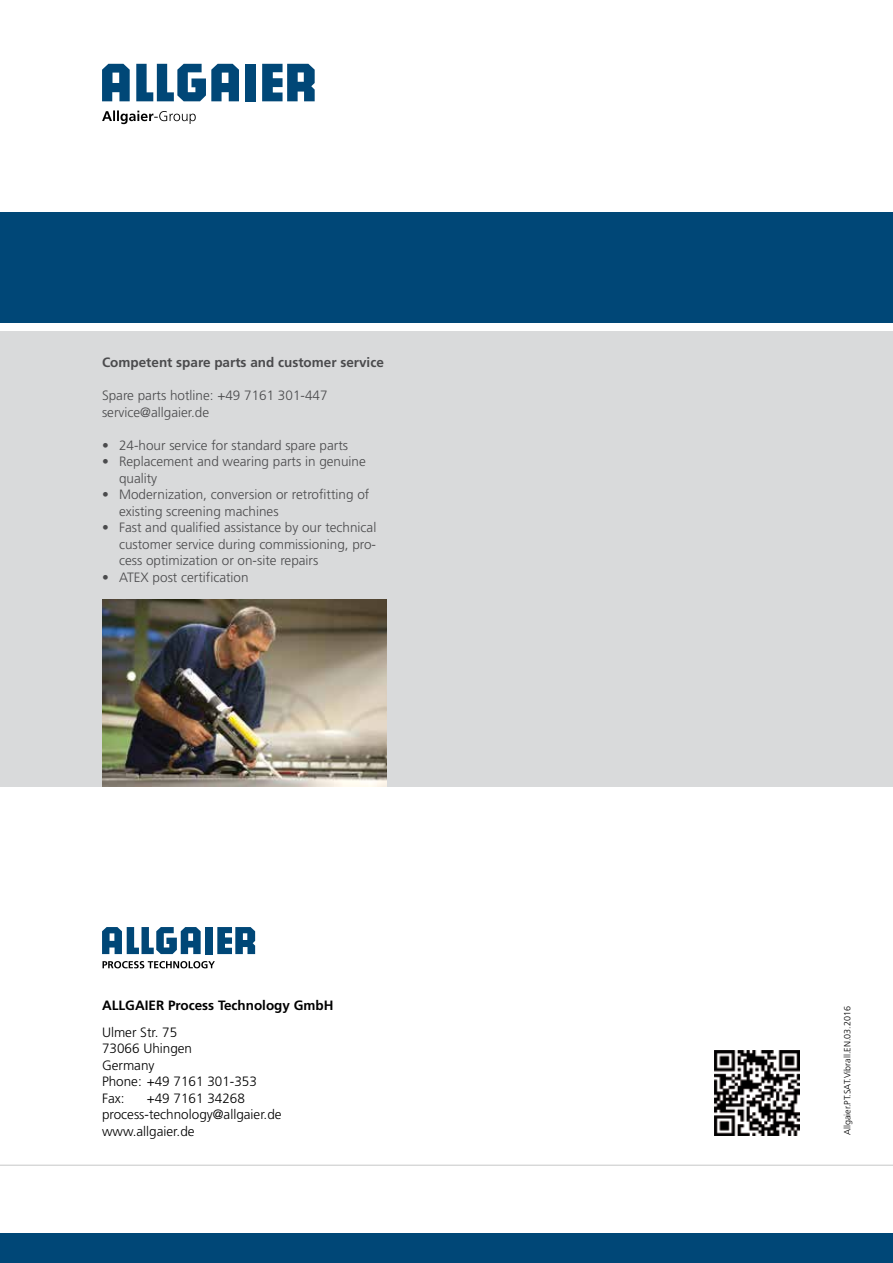
<style>
.page{position:relative;width:893px;height:1263px;background:#fff}
.page>*{position:absolute;margin:0;border:0;box-sizing:border-box;transform-origin:0 0}
.t1{font:300 13.5px/16.5px "Frutiger";color:#4b4b4d}
.t2{font:300 13.5px/16.5px "Frutiger";color:#000}
.t3{font:700 13.5px "Frutiger";color:#4b4b4d}
.t4{font:700 13.5px "Frutiger";color:#000}
.t5{font:300 9px "Frutiger";color:#000}
</style>
<div class="page">
<div style="left:0;top:332px;width:893px;height:455px;background:#d9dadb"></div>
<img style="left:102px;top:600px;width:285px;height:187px">
<div style="left:0;top:213px;width:893px;height:110px;background:#004777"></div>
<div style="left:0;top:1233px;width:893px;height:30px;background:#004777"></div>
<div style="left:205px;top:927px;width:8px;height:27px;background:#004777"></div>
<svg style="left:102px;top:927px;width:99px;height:27px"></svg>
<svg style="left:217px;top:927px;width:38px;height:27px"></svg>
<svg style="left:103px;top:961px;width:112px;height:7px"></svg>
<svg style="left:102px;top:110px;width:94px;height:14px"></svg>
<div style="left:246px;top:64px;width:10px;height:37px;background:#004777"></div>
<svg style="left:102px;top:64px;width:28px;height:37px"></svg>
<svg style="left:136px;top:64px;width:103px;height:37px"></svg>
<svg style="left:262px;top:64px;width:53px;height:37px"></svg>
<hr style="left:0;top:1165px;width:893px;height:1px;background:#c6c7c8">
<img style="left:714px;top:1050px;width:85px;height:85px">
<p class="t3" style="left:102px;top:355px;width:283px">Competent spare parts and customer service</p>
<p class="t1" style="left:102px;top:388px;width:227px">Spare parts hotline: +49 7161 301-447 service@allgaier.de</p>
<p class="t1" style="left:102px;top:437px;width:248px">• 24-hour service for standard spare parts</p>
<p class="t1" style="left:119px;top:454px;width:248px;text-indent:-17px">• Replacement and wearing parts in genuine quality</p>
<p class="t1" style="left:119px;top:487px;width:252px;text-indent:-17px">• Modernization, conversion or retrofitting of existing screening machines</p>
<p class="t1" style="left:119px;top:520px;width:259px;text-align:justify;text-indent:-17px">• Fast and qualified assistance by our technical customer service during commissioning, pro&shy;cess optimization or on-site repairs</p>
<p class="t1" style="left:102px;top:569px;width:148px">• ATEX post certification</p>
<p class="t4" style="left:102px;top:997px;width:233px">ALLGAIER Process Technology GmbH</p>
<p class="t2" style="left:102px;top:1024px;width:156px">Ulmer Str. 75<br>73066 Uhingen<br>Germany<br>Phone: +49 7161 301-353<br>Fax:</p>
<p class="t2" style="left:102px;top:1090px;width:181px;text-indent:45px">+49 7161 34268 process-technology@allgaier.de www.allgaier.de</p>
<p class="t5" style="left:842px;top:1135px;width:131px;rotate:-90deg">Allgaier.PT.SAT.Vibrall.EN.03.2016</p>
</div>
